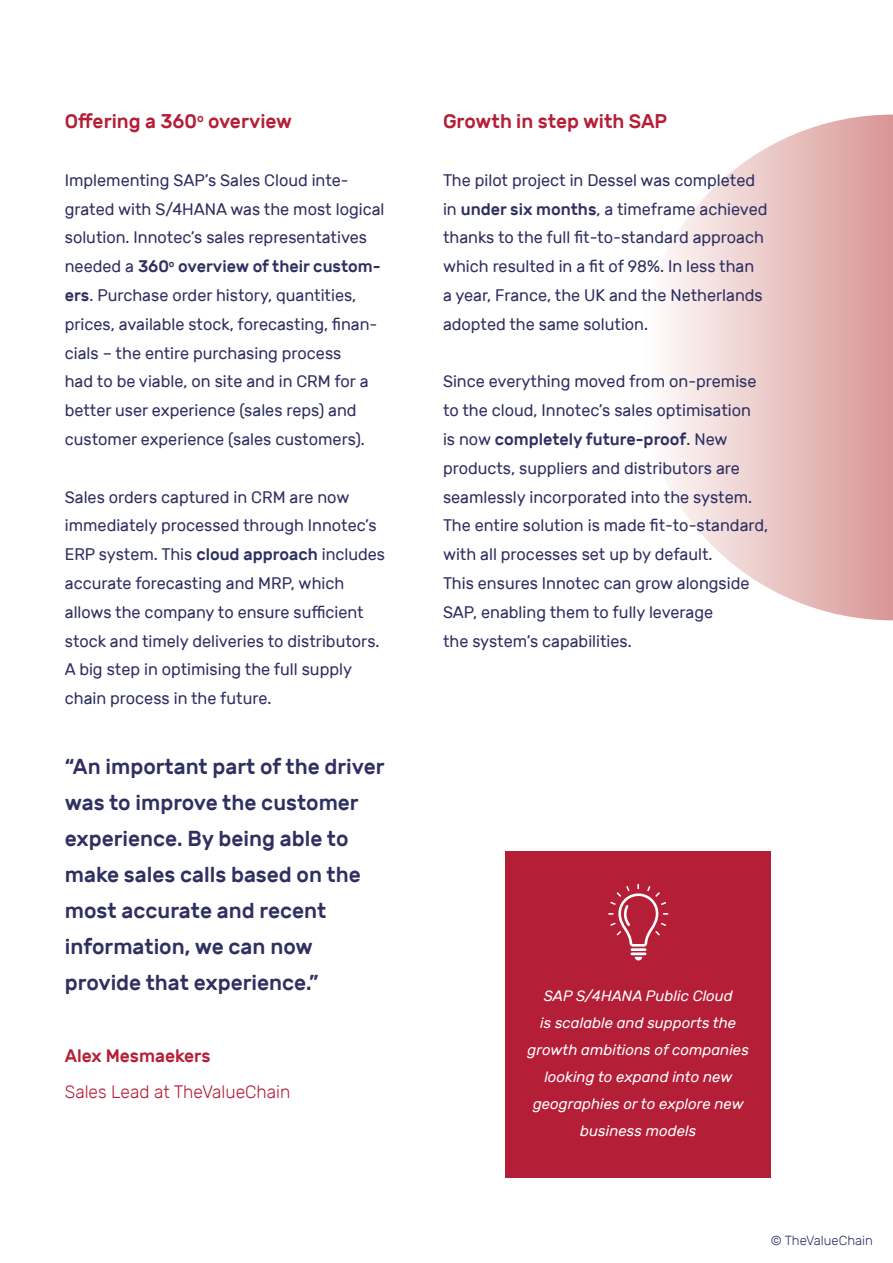
<style>
.page{position:relative;width:893px;height:1263px;background:#fff}
.page>*{position:absolute;margin:0;border:0;box-sizing:border-box;transform-origin:0 0}
.t1{font:500 21.6px/36px "Rubik";color:#2f2f61}
.t2{font:500 19.8px "Rubik";color:#b51e37}
.t3{font:300 18px "Rubik";color:#b51e37}
.t4{font:500 18px "Rubik";color:#b51e37}
.t5{font:16.8px/28.8px "Rubik";color:#2f2f61}
.t6{font:italic 15px/27px "Rubik";color:#fff;text-align:center}
.t7{font:300 13.2px "Rubik";color:#2b3366}
.s1{font-weight:500}
</style>
<div class="page">
<svg style="left:667px;top:115px;width:226px;height:505px"></svg>
<div style="left:505px;top:852px;width:266px;height:326px;background:#b51e37"></div>
<hr style="left:631px;top:948px;width:15px;height:3px;background:#fff">
<hr style="left:631px;top:952px;width:15px;height:3px;background:#fff">
<svg style="left:635px;top:957px;width:7px;height:3px"></svg>
<svg style="left:608px;top:884px;width:60px;height:62px"></svg>
<p class="t2" style="left:65px;top:110px;width:229px">Offering a 360<sup>o</sup> overview</p>
<p class="t5" style="left:65px;top:166px;width:321px">Implementing SAP’s Sales Cloud inte&shy;grated with S/4HANA was the most logical solution. Innotec’s sales representatives needed a <span class="s1">360</span><sup>o</sup> <span class="s1">overview of their custom&shy;ers</span>. Purchase order history, quantities, prices, available stock, forecasting, finan&shy;cials – the entire purchasing process<br>had to be viable, on site and in CRM for a better user experience (sales reps) and customer experience (sales customers).</p>
<p class="t5" style="left:65px;top:483px;width:322px">Sales orders captured in CRM are now immediately processed through Innotec’s ERP system. This <span class="s1">cloud approach</span> includes accurate forecasting and MRP, which allows the company to ensure sufficient stock and timely deliveries to distributors.<br>A big step in optimising the full supply chain process in the future.</p>
<p class="t1" style="left:65px;top:749px;width:321px">“An important part of the driver was to improve the customer experience. By being able to make sales calls based on the most accurate and recent information, we can now provide that experience.”</p>
<p class="t4" style="left:65px;top:1046px;width:147px">Alex Mesmaekers</p>
<p class="t3" style="left:65px;top:1082px;width:227px">Sales Lead at TheValueChain</p>
<p class="t2" style="left:443px;top:110px;width:226px">Growth in step with SAP</p>
<p class="t5" style="left:443px;top:166px;width:326px">The pilot project in Dessel was completed in <span class="s1">under six months</span>, a timeframe achieved thanks to the full fit-to-standard approach which resulted in a fit of 98%. In less than<br>a year, France, the UK and the Netherlands adopted the same solution.</p>
<p class="t5" style="left:443px;top:368px;width:327px">Since everything moved from on-premise to the cloud, Innotec’s sales optimisation<br>is now <span class="s1">completely future-proof</span>. New products, suppliers and distributors are seamlessly incorporated into the system.<br>The entire solution is made fit-to-standard, with all processes set up by default.<br>This ensures Innotec can grow alongside SAP, enabling them to fully leverage<br>the system’s capabilities.</p>
<p class="t6" style="left:528px;top:982px;width:223px">SAP S/4HANA Public Cloud<br>is scalable and supports the growth ambitions of companies looking to expand into new geographies or to explore new business models</p>
<p class="t7" style="left:771px;top:1233px;width:104px">© TheValueChain</p>
</div>
